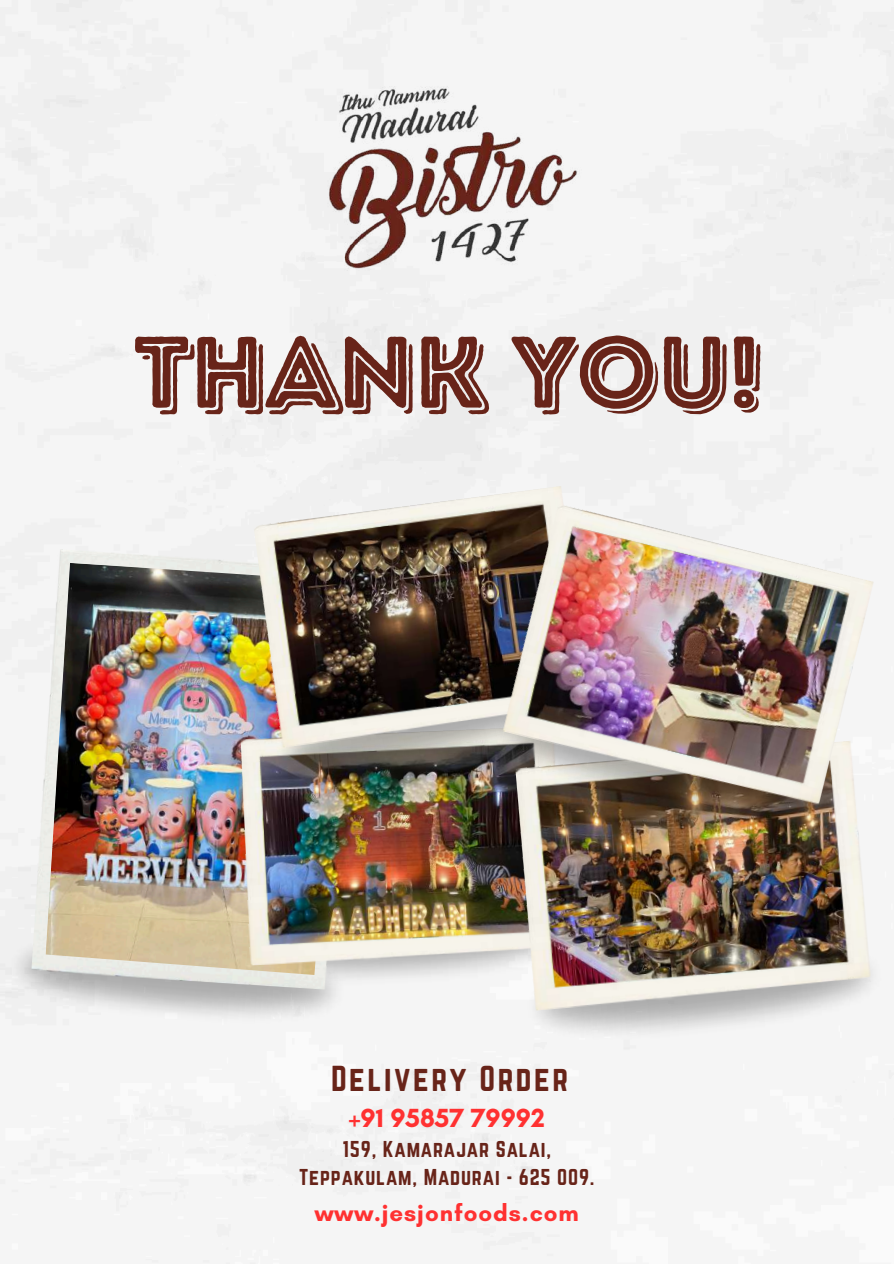
<style>
.page{position:relative;width:894px;height:1264px;background:#fff}
.page>*{position:absolute;margin:0;border:0;box-sizing:border-box;transform-origin:0 0}
.t1{font:101.1px "Intro Rust Base Line Shade";color:#682419}
.t2{font:31.5px "Norwester";letter-spacing:.08em;color:#682419}
.t3{font:700 26.7px "Glacial Indifference";color:#ff3131}
.t4{font:700 24px "Glacial Indifference";letter-spacing:.04em;color:#ff3131}
.t5{font:20.1px/27.8px "Norwester";letter-spacing:.04em;color:#682419;text-align:center}
</style>
<div class="page">
<img style="left:298px;top:29px;width:297px;height:297px">
<img style="left:31px;top:549px;width:326px;height:440px">
<img style="left:46px;top:563px;width:298px;height:412px">
<img style="left:240px;top:726px;width:275px;height:239px">
<img style="left:262px;top:747px;width:216px;height:55px">
<img style="left:253px;top:486px;width:337px;height:261px">
<img style="left:515px;top:809px;width:356px;height:201px">
<img style="left:478px;top:680px;width:369px;height:170px">
<img style="left:502px;top:504px;width:371px;height:305px">
<h1 class="t1" style="left:133px;top:311px;width:628px">THANK YOU!</h1>
<h2 class="t2" style="left:331px;top:1059px;width:239px">Delivery Order</h2>
<h3 class="t3" style="left:348px;top:1102px;width:197px">+91 95857 79992</h3>
<p class="t5" style="left:299px;top:1135px;width:297px">159, Kamarajar Salai,<br>Teppakulam, Madurai - 625 009.</p>
<p class="t4" style="left:314px;top:1198px;width:265px">www.jesjonfoods.com</p>
</div>
